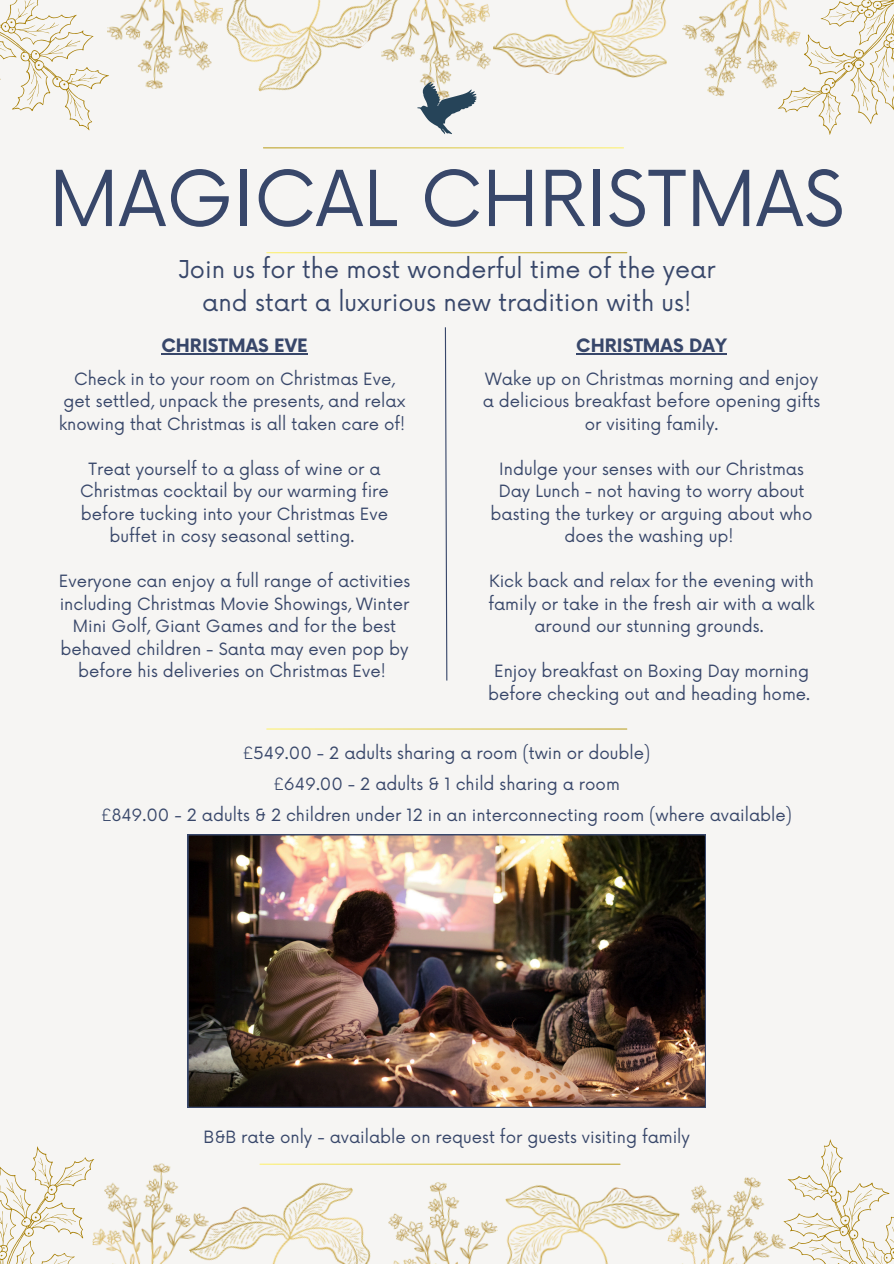
<style>
.page{position:relative;width:894px;height:1264px;background:#fff}
.page>*{position:absolute;margin:0;border:0;box-sizing:border-box;transform-origin:0 0}
.t1{font:75px "Now";color:#38476a}
.t2{font:24px/32.7px "Now";color:#38476a;text-align:center}
.t3{font:700 18px "Now";color:#38476a}
.t4{font:16.5px/22.5px "Now";color:#38476a;text-align:center}
</style>
<div class="page">
<div style="left:0;top:0;width:893px;height:1263px;background:#f6f5f3"></div>
<svg style="left:0;top:0;width:102px;height:131px"></svg>
<img style="left:226px;top:0;width:144px;height:92px">
<img style="left:682px;top:0;width:63px;height:96px">
<img style="left:102px;top:0;width:121px;height:89px">
<img style="left:502px;top:0;width:165px;height:78px">
<svg style="left:745px;top:0;width:148px;height:135px"></svg>
<img style="left:370px;top:0;width:132px;height:100px">
<svg style="left:0;top:1146px;width:90px;height:117px"></svg>
<img style="left:213px;top:1164px;width:176px;height:99px">
<img style="left:681px;top:1177px;width:76px;height:86px">
<img style="left:90px;top:1159px;width:123px;height:104px">
<img style="left:507px;top:1185px;width:174px;height:78px">
<svg style="left:757px;top:1139px;width:136px;height:125px"></svg>
<img style="left:376px;top:1173px;width:131px;height:90px">
<svg style="left:266px;top:252px;width:361px;height:1px"></svg>
<svg style="left:263px;top:147px;width:360px;height:1px"></svg>
<img style="left:187px;top:834px;width:518px;height:273px">
<hr style="left:161px;top:353px;width:146px;height:1px;background:#38476a">
<svg style="left:444px;top:327px;width:4px;height:354px"></svg>
<svg style="left:417px;top:82px;width:59px;height:52px"></svg>
<svg style="left:259px;top:1163px;width:361px;height:1px"></svg>
<hr style="left:576px;top:353px;width:150px;height:1px;background:#38476a">
<svg style="left:266px;top:728px;width:361px;height:1px"></svg>
<p class="t1" style="left:49px;top:157px;width:796px">MAGICAL CHRISTMAS</p>
<h1 class="t2" style="left:178px;top:254px;width:539px">Join us for the most wonderful time of the year and start a luxurious new tradition with us!</h1>
<p class="t3" style="left:161px;top:336px;width:148px">CHRISTMAS EVE</p>
<h2 class="t4" style="left:482px;top:368px;width:339px">Wake up on Christmas morning and enjoy a delicious breakfast before opening gifts or visiting family.</h2>
<h3 class="t4" style="left:490px;top:458px;width:323px">Indulge your senses with our Christmas Day Lunch - not having to worry about basting the turkey or arguing about who does the washing up!</h3>
<p class="t4" style="left:488px;top:571px;width:327px">Kick back and relax for the evening with family or take in the fresh air with a walk around our stunning grounds.</p>
<p class="t4" style="left:488px;top:661px;width:323px">Enjoy breakfast on Boxing Day morning before checking out and heading home.</p>
<p class="t3" style="left:576px;top:336px;width:152px">CHRISTMAS DAY</p>
<p class="t4" style="left:59px;top:368px;width:348px">Check in to your room on Christmas Eve, get settled, unpack the presents, and relax knowing that Christmas is all taken care of!</p>
<h3 class="t4" style="left:80px;top:458px;width:310px">Treat yourself to a glass of wine or a Christmas cocktail by our warming fire before tucking into your Christmas Eve buffet in cosy seasonal setting.</h3>
<p class="t4" style="left:59px;top:571px;width:353px">Everyone can enjoy a full range of activities including Christmas Movie Showings, Winter Mini Golf, Giant Games and for the best behaved children - Santa may even pop by before his deliveries on Christmas Eve!</p>
<p class="t4" style="left:243px;top:742px;width:408px">£549.00 - 2 adults sharing a room (twin or double)</p>
<p class="t4" style="left:273px;top:773px;width:347px">£649.00 - 2 adults &amp; 1 child sharing a room</p>
<p class="t4" style="left:101px;top:804px;width:692px">£849.00 - 2 adults &amp; 2 children under 12 in an interconnecting room (where available)</p>
<p class="t4" style="left:203px;top:1126px;width:488px">B&amp;B rate only - available on request for guests visiting family</p>
</div>
